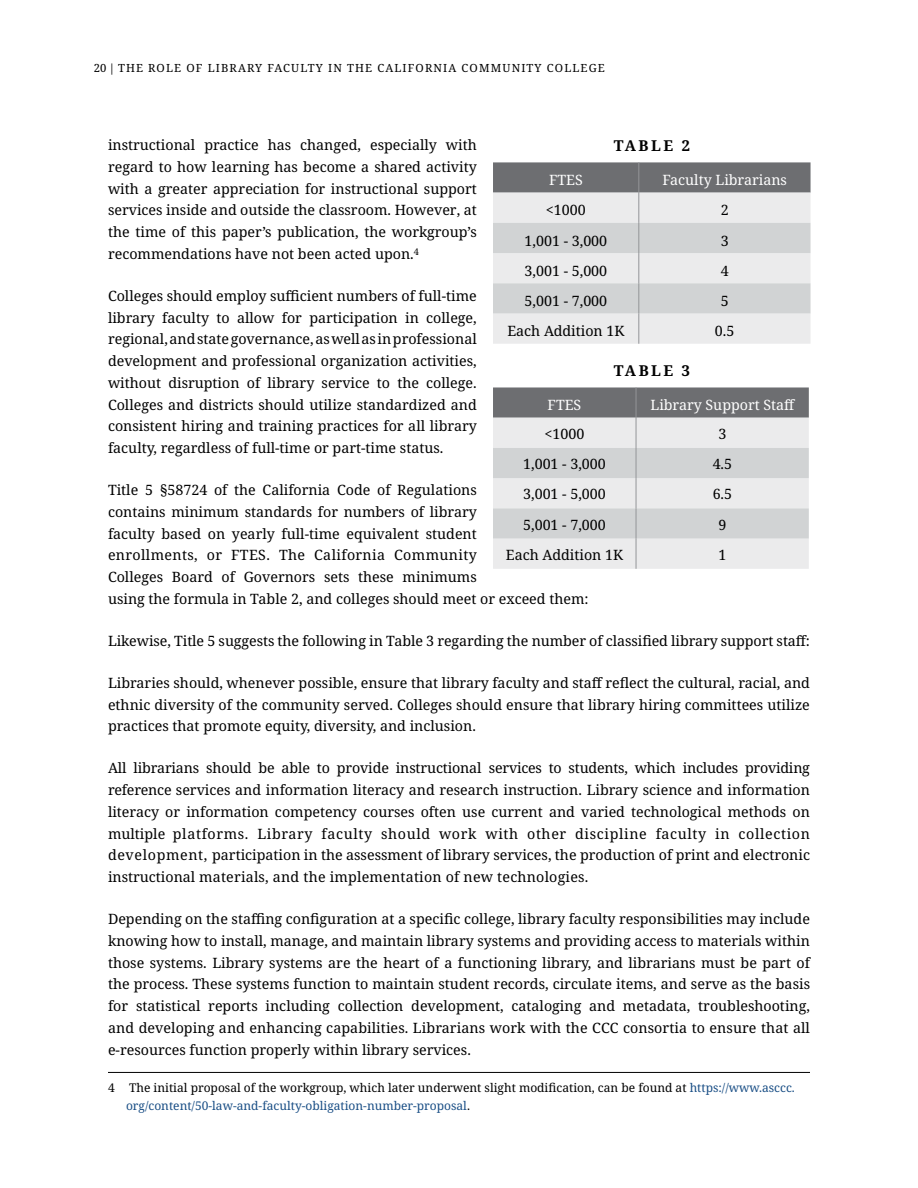
<style>
.page{position:relative;width:918px;height:1188px;background:#fff}
.page>*{position:absolute;margin:0;border:0;box-sizing:border-box;transform-origin:0 0}
.t1{font:700 15px "Noto Serif";letter-spacing:.16em;color:#000}
.t2{font:14.25px/21.8px "Noto Serif";color:#000;text-align:justify}
.t3{font:14.25px "Noto Serif";color:#fff}
.t4{font:12px/18px "Noto Serif";color:#000}
.t5{font:11.25px "Noto Serif";letter-spacing:.1em;color:#000}
.s1{color:#194e85}
</style>
<div class="page">
<hr style="left:108px;top:1072px;width:702px;height:1px;background:#000">
<svg style="left:493px;top:162px;width:318px;height:31px;background:#717275"></svg>
<div style="left:493px;top:193px;width:318px;height:151px;background:#ebebec"></div>
<svg style="left:493px;top:223px;width:318px;height:91px;background:#d9dbdc"></svg>
<hr style="left:638px;top:162px;width:1px;height:31px;background:#939598">
<hr style="left:638px;top:193px;width:1px;height:30px;background:#939598">
<hr style="left:638px;top:223px;width:1px;height:30px;background:#939598">
<hr style="left:638px;top:253px;width:1px;height:30px;background:#939598">
<hr style="left:638px;top:283px;width:1px;height:31px;background:#939598">
<hr style="left:638px;top:314px;width:1px;height:30px;background:#939598">
<svg style="left:493px;top:387px;width:316px;height:31px;background:#717275"></svg>
<div style="left:493px;top:418px;width:316px;height:151px;background:#ebebec"></div>
<svg style="left:493px;top:448px;width:316px;height:91px;background:#d9dbdc"></svg>
<hr style="left:636px;top:387px;width:1px;height:31px;background:#939598">
<hr style="left:636px;top:418px;width:1px;height:30px;background:#939598">
<hr style="left:636px;top:448px;width:1px;height:30px;background:#939598">
<hr style="left:636px;top:478px;width:1px;height:30px;background:#939598">
<hr style="left:636px;top:508px;width:1px;height:31px;background:#939598">
<hr style="left:636px;top:539px;width:1px;height:30px;background:#939598">
<p class="t5" style="left:94px;top:60px;width:513px">20 | THE ROLE OF LIBRARY FACULTY IN THE CALIFORNIA COMMUNITY COLLEGE</p>
<p class="t2" style="left:108px;top:135px;width:370px">instructional practice has changed, especially with regard to how learning has become a shared activity with a greater appreciation for instructional support services inside and outside the classroom. However, at the time of this paper’s publication, the workgroup’s recommendations have not been acted upon. <sup>4</sup></p>
<p class="t2" style="left:108px;top:285px;width:370px;text-align:left">Colleges should employ sufficient numbers of full-time library faculty to allow for participation in college, regional, and state governance, as well as in professional development and professional organization activities, without disruption of library service to the college.<br>Colleges and districts should utilize standardized and consistent hiring and training practices for all library faculty, regardless of full-time or part-time status.</p>
<p class="t2" style="left:108px;top:480px;width:482px;text-align:left">Title 5 §58724 of the California Code of Regulations<br>contains minimum standards for numbers of library<br>faculty based on yearly full-time equivalent student<br>enrollments, or FTES. The California Community<br>Colleges Board of Governors sets these minimums<br>using the formula in Table 2, and colleges should meet or exceed them:</p>
<p class="t2" style="left:108px;top:630px;width:704px">Likewise, Title 5 suggests the following in Table 3 regarding the number of classified library support staff:</p>
<p class="t2" style="left:108px;top:672px;width:704px">Libraries should, whenever possible, ensure that library faculty and staff reflect the cultural, racial, and ethnic diversity of the community served. Colleges should ensure that library hiring committees utilize practices that promote equity, diversity, and inclusion.</p>
<p class="t2" style="left:108px;top:758px;width:704px">All librarians should be able to provide instructional services to students, which includes providing reference services and information literacy and research instruction. Library science and information literacy or information competency courses often use current and varied technological methods on multiple platforms. Library faculty should work with other discipline faculty in collection development, participation in the assessment of library services, the production of print and electronic instructional materials, and the implementation of new technologies.</p>
<p class="t2" style="left:108px;top:909px;width:704px">Depending on the staffing configuration at a specific college, library faculty responsibilities may include knowing how to install, manage, and maintain library systems and providing access to materials within those systems. Library systems are the heart of a functioning library, and librarians must be part of the process. These systems function to maintain student records, circulate items, and serve as the basis for statistical reports including collection development, cataloging and metadata, troubleshooting, and developing and enhancing capabilities. Librarians work with the CCC consortia to ensure that all e-resources function properly within library services.</p>
<p class="t4" style="left:126px;top:1079px;width:669px;text-indent:-18px">4 The initial proposal of the workgroup, which later underwent slight modification, can be found at <span class="s1">https://www.asccc. org/content/50-law-and-faculty-obligation-number-proposal</span>.</p>
<p class="t1" style="left:614px;top:135px;width:78px">TABLE 2</p>
<p class="t3" style="left:549px;top:170px;width:35px">FTES</p>
<p class="t3" style="left:662px;top:170px;width:126px">Faculty Librarians</p>
<p class="t2" style="left:546px;top:200px;width:41px">&lt;1000</p>
<p class="t2" style="left:721px;top:200px;width:9px">2</p>
<p class="t2" style="left:525px;top:230px;width:84px">1,001 - 3,000</p>
<p class="t2" style="left:721px;top:230px;width:9px">3</p>
<p class="t2" style="left:525px;top:260px;width:84px">3,001 - 5,000</p>
<p class="t2" style="left:721px;top:260px;width:9px">4</p>
<p class="t2" style="left:525px;top:290px;width:84px">5,001 - 7,000</p>
<p class="t2" style="left:721px;top:290px;width:9px">5</p>
<p class="t2" style="left:507px;top:321px;width:119px">Each Addition 1K</p>
<p class="t2" style="left:715px;top:321px;width:21px">0.5</p>
<p class="t1" style="left:614px;top:360px;width:78px">TABLE 3</p>
<p class="t3" style="left:548px;top:395px;width:35px">FTES</p>
<p class="t3" style="left:650px;top:395px;width:146px">Library Support Staff</p>
<p class="t2" style="left:545px;top:423px;width:41px">&lt;1000</p>
<p class="t2" style="left:718px;top:423px;width:9px">3</p>
<p class="t2" style="left:523px;top:454px;width:84px">1,001 - 3,000</p>
<p class="t2" style="left:713px;top:454px;width:21px">4.5</p>
<p class="t2" style="left:523px;top:484px;width:84px">3,001 - 5,000</p>
<p class="t2" style="left:713px;top:484px;width:21px">6.5</p>
<p class="t2" style="left:523px;top:514px;width:84px">5,001 - 7,000</p>
<p class="t2" style="left:718px;top:514px;width:9px">9</p>
<p class="t2" style="left:506px;top:544px;width:119px">Each Addition 1K</p>
<p class="t2" style="left:718px;top:544px;width:9px">1</p>
</div>
